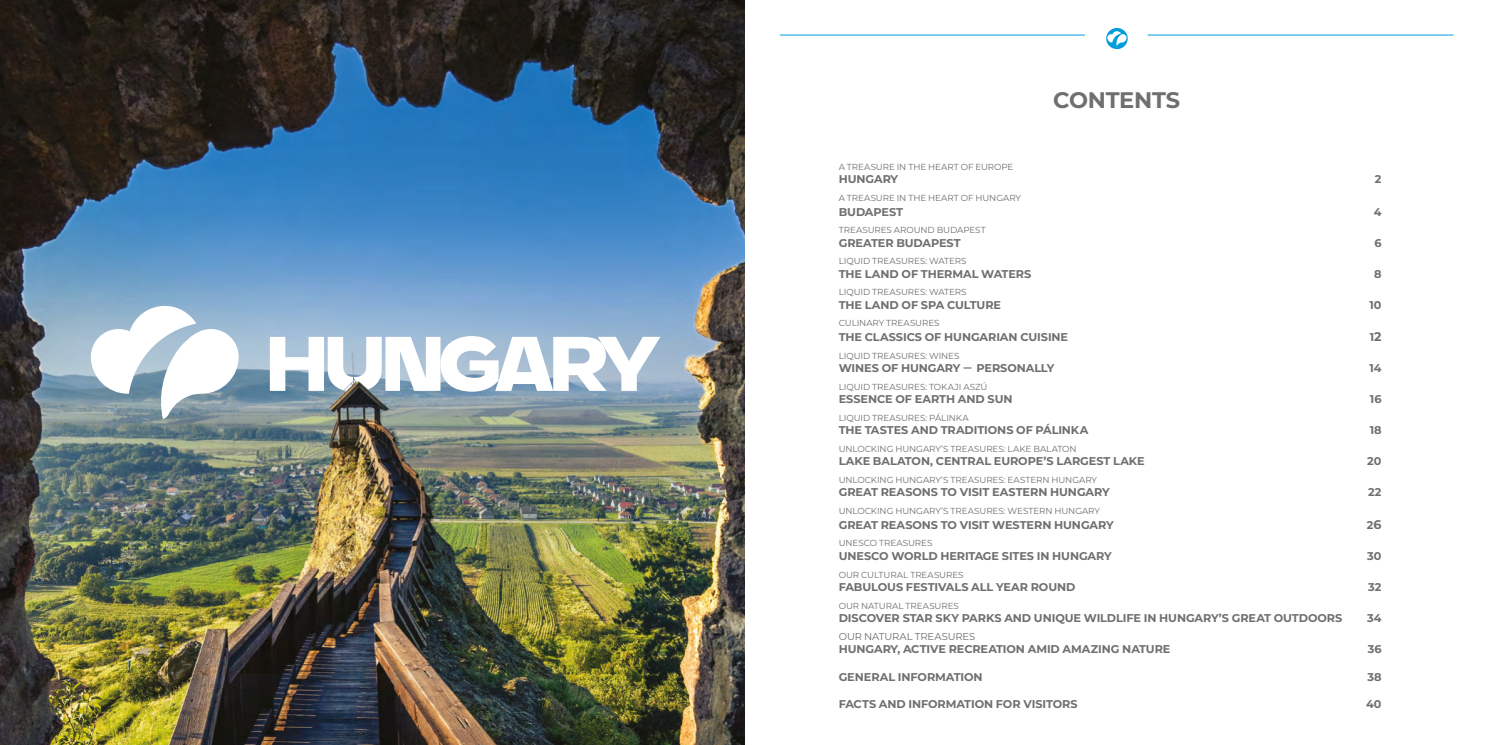
<style>
.page{position:relative;width:1489px;height:745px;background:#fff}
.page>*{position:absolute;margin:0;border:0;box-sizing:border-box;transform-origin:0 0}
.t1{font:700 22.5px "Montserrat";letter-spacing:-.015em;color:#706f6f}
.t2{font:700 11.25px "Montserrat";letter-spacing:-.005em;color:#706f6f}
.t3{font:10px "Montserrat";letter-spacing:-.01em;color:#706f6f}
.t4{font:8.75px "Montserrat";letter-spacing:-.005em;color:#706f6f}
.s1{font-size:12.5px}
</style>
<div class="page">
<img style="left:0;top:0;width:744px;height:744px">
<svg style="left:270px;top:336px;width:390px;height:55px"></svg>
<svg style="left:91px;top:306px;width:148px;height:113px"></svg>
<hr style="left:1147px;top:35px;width:306px;height:1px;background:#019eda">
<hr style="left:780px;top:35px;width:304px;height:1px;background:#019eda">
<div style="left:1106px;top:28px;width:21px;height:21px;background:#019eda;border-radius:50%"></div>
<svg style="left:1107px;top:31px;width:19px;height:15px"></svg>
<h1 class="t1" style="left:1053px;top:88px;width:128px">CONTENTS</h1>
<p class="t4" style="left:838px;top:163px;width:176px">A TREASURE IN THE HEART OF EUROPE</p>
<p class="t2" style="left:838px;top:173px;width:61px">HUNGARY</p>
<p class="t2" style="left:1374px;top:173px;width:8px">2</p>
<p class="t4" style="left:838px;top:194px;width:184px">A TREASURE IN THE HEART OF HUNGARY</p>
<p class="t2" style="left:838px;top:205px;width:66px">BUDAPEST</p>
<p class="t2" style="left:1373px;top:205px;width:9px">4</p>
<p class="t4" style="left:838px;top:226px;width:149px">TREASURES AROUND BUDAPEST</p>
<p class="t2" style="left:838px;top:236px;width:123px">GREATER BUDAPEST</p>
<p class="t2" style="left:1374px;top:236px;width:9px">6</p>
<p class="t4" style="left:838px;top:257px;width:129px">LIQUID TREASURES: WATERS</p>
<p class="t2" style="left:838px;top:267px;width:194px">THE LAND OF THERMAL WATERS</p>
<p class="t2" style="left:1373px;top:267px;width:9px">8</p>
<p class="t4" style="left:838px;top:288px;width:129px">LIQUID TREASURES: WATERS</p>
<p class="t2" style="left:838px;top:298px;width:164px">THE LAND OF SPA CULTURE</p>
<p class="t2" style="left:1369px;top:298px;width:14px">10</p>
<p class="t4" style="left:838px;top:319px;width:102px">CULINARY TREASURES</p>
<p class="t2" style="left:838px;top:331px;width:231px">THE CLASSICS OF HUNGARIAN CUISINE</p>
<p class="t2" style="left:1369px;top:331px;width:13px">1<span class="s1">2</span></p>
<p class="t4" style="left:838px;top:352px;width:122px">LIQUID TREASURES: WINES</p>
<p class="t2" style="left:838px;top:362px;width:217px">WINES OF HUNGARY ̶ PERSONALLY</p>
<p class="t2" style="left:1369px;top:362px;width:13px">14</p>
<p class="t4" style="left:838px;top:383px;width:150px">LIQUID TREASURES: TOKAJI ASZÚ</p>
<p class="t2" style="left:838px;top:393px;width:175px">ESSENCE OF EARTH AND SUN</p>
<p class="t2" style="left:1369px;top:393px;width:13px">16</p>
<p class="t4" style="left:838px;top:414px;width:132px">LIQUID TREASURES: PÁLINKA</p>
<p class="t2" style="left:838px;top:424px;width:251px">THE TASTES AND TRADITIONS OF PÁLINKA</p>
<p class="t2" style="left:1369px;top:424px;width:13px">18</p>
<p class="t4" style="left:838px;top:445px;width:239px">UNLOCKING HUNGARY’S TREASURES: LAKE BALATON</p>
<p class="t2" style="left:838px;top:455px;width:307px">LAKE BALATON, CENTRAL EUROPE’S LARGEST LAKE</p>
<p class="t2" style="left:1367px;top:455px;width:16px">20</p>
<p class="t4" style="left:838px;top:476px;width:260px">UNLOCKING HUNGARY’S TREASURES: EASTERN HUNGARY</p>
<p class="t2" style="left:838px;top:486px;width:272px">GREAT REASONS TO VISIT EASTERN HUNGARY</p>
<p class="t2" style="left:1368px;top:486px;width:15px">22</p>
<p class="t4" style="left:838px;top:507px;width:263px">UNLOCKING HUNGARY’S TREASURES: WESTERN HUNGARY</p>
<p class="t2" style="left:838px;top:518px;width:276px">GREAT REASONS TO VISIT WESTERN HUNGARY</p>
<p class="t2" style="left:1366px;top:518px;width:16px">2<span class="s1">6</span></p>
<p class="t4" style="left:838px;top:539px;width:95px">UNESCO TREASURES</p>
<p class="t2" style="left:838px;top:549px;width:274px">UNESCO WORLD HERITAGE SITES IN HUNGARY</p>
<p class="t2" style="left:1367px;top:549px;width:16px">30</p>
<p class="t4" style="left:838px;top:570px;width:126px">OUR CULTURAL TREASURES</p>
<p class="t2" style="left:838px;top:580px;width:238px">FABULOUS FESTIVALS ALL YEAR ROUND</p>
<p class="t2" style="left:1368px;top:580px;width:15px">32</p>
<p class="t4" style="left:838px;top:601px;width:122px">OUR NATURAL TREASURES</p>
<p class="t2" style="left:838px;top:611px;width:505px">DISCOVER STAR SKY PARKS AND UNIQUE WILDLIFE IN HUNGARY’S GREAT OUTDOORS</p>
<p class="t2" style="left:1366px;top:611px;width:16px">34</p>
<p class="t3" style="left:838px;top:631px;width:138px">OUR NATURAL TREASURES</p>
<p class="t2" style="left:838px;top:642px;width:333px">HUNGARY, ACTIVE RECREATION AMID AMAZING NATURE</p>
<p class="t2" style="left:1367px;top:642px;width:15px">36</p>
<p class="t2" style="left:838px;top:670px;width:145px">GENERAL INFORMATION</p>
<p class="t2" style="left:1367px;top:670px;width:16px">38</p>
<p class="t2" style="left:838px;top:697px;width:240px">FACTS AND INFORMATION FOR VISITORS</p>
<p class="t2" style="left:1365px;top:697px;width:17px">40</p>
</div>
